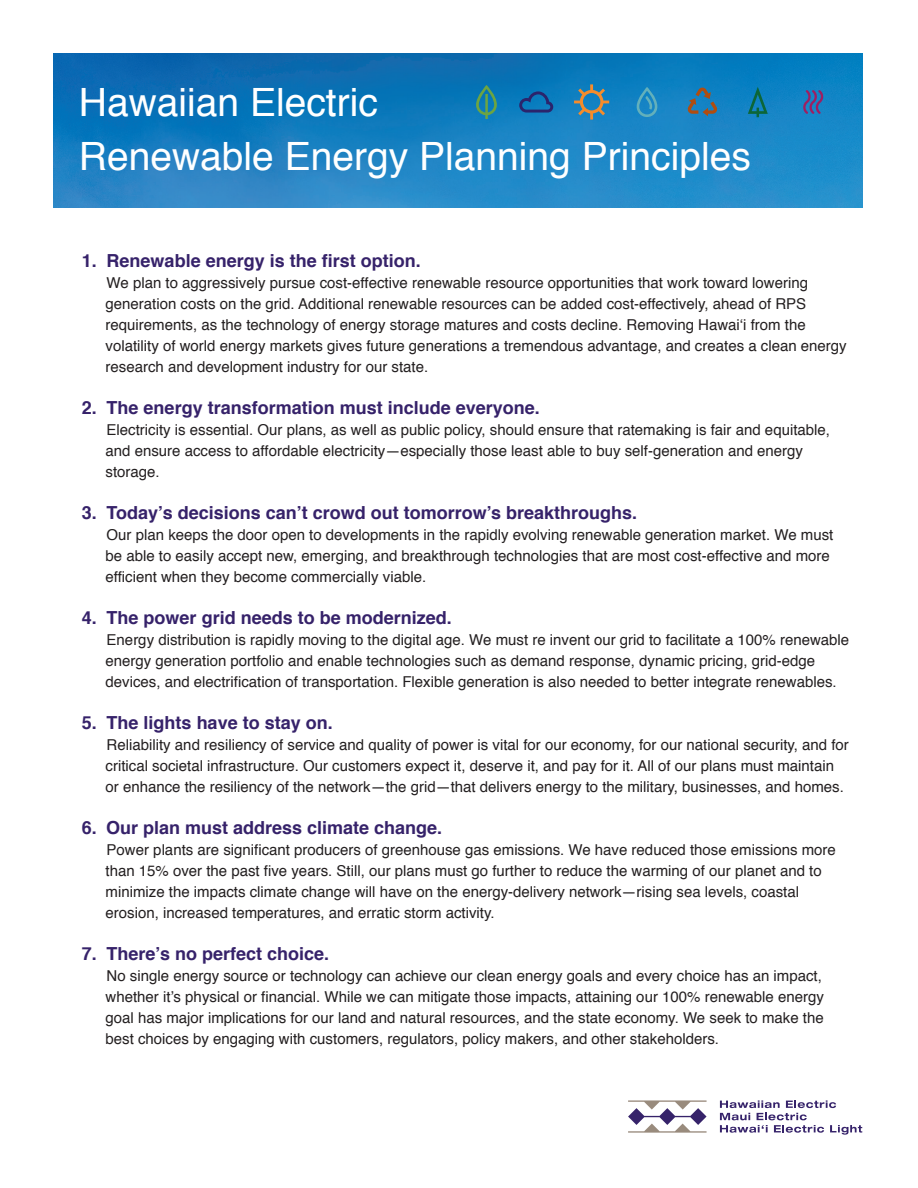
<style>
.page{position:relative;width:918px;height:1188px;background:#fff}
.page>*{position:absolute;margin:0;border:0;box-sizing:border-box;transform-origin:0 0}
.t1{font:39px/54px "Helvetica";color:#fff}
.t2{font:700 18px "Helvetica";color:#36226a}
.t3{font:15px/21px "Helvetica";color:#231f20}
</style>
<div class="page">
<img style="left:54px;top:54px;width:808px;height:154px">
<svg style="left:628px;top:1100px;width:79px;height:33px"></svg>
<svg style="left:720px;top:1100px;width:142px;height:35px"></svg>
<svg style="left:519px;top:91px;width:34px;height:22px"></svg>
<svg style="left:574px;top:84px;width:35px;height:36px"></svg>
<svg style="left:476px;top:85px;width:21px;height:34px"></svg>
<svg style="left:688px;top:88px;width:29px;height:28px"></svg>
<svg style="left:637px;top:87px;width:20px;height:30px"></svg>
<svg style="left:803px;top:90px;width:20px;height:24px"></svg>
<svg style="left:748px;top:87px;width:20px;height:30px"></svg>
<h1 class="t1" style="left:79px;top:77px;width:674px">Hawaiian Electric<br>Renewable Energy Planning Principles</h1>
<p class="t2" style="left:82px;top:246px;width:340px">1. Renewable energy is the first option.</p>
<p class="t3" style="left:106px;top:273px;width:743px">We plan to aggressively pursue cost-effective renewable resource opportunities that work toward lowering generation costs on the grid. Additional renewable resources can be added cost-effectively, ahead of RPS requirements, as the technology of energy storage matures and costs decline. Removing Hawai‘i from the volatility of world energy markets gives future generations a tremendous advantage, and creates a clean energy research and development industry for our state.</p>
<p class="t2" style="left:82px;top:393px;width:460px">2. The energy transformation must include everyone.</p>
<p class="t3" style="left:106px;top:420px;width:726px">Electricity is essential. Our plans, as well as public policy, should ensure that ratemaking is fair and equitable, and ensure access to affordable electricity—especially those least able to buy self-generation and energy storage.</p>
<p class="t2" style="left:82px;top:498px;width:557px">3. Today’s decisions can’t crowd out tomorrow’s breakthroughs.</p>
<p class="t3" style="left:106px;top:525px;width:729px">Our plan keeps the door open to developments in the rapidly evolving renewable generation market. We must be able to easily accept new, emerging, and breakthrough technologies that are most cost-effective and more efficient when they become commercially viable.</p>
<p class="t2" style="left:82px;top:603px;width:371px">4. The power grid needs to be modernized.</p>
<p class="t3" style="left:106px;top:630px;width:745px">Energy distribution is rapidly moving to the digital age. We must re invent our grid to facilitate a 100% renewable energy generation portfolio and enable technologies such as demand response, dynamic pricing, grid-edge devices, and electrification of transportation. Flexible generation is also needed to better integrate renewables.</p>
<p class="t2" style="left:82px;top:708px;width:252px">5. The lights have to stay on.</p>
<p class="t3" style="left:106px;top:735px;width:745px">Reliability and resiliency of service and quality of power is vital for our economy, for our national security, and for critical societal infrastructure. Our customers expect it, deserve it, and pay for it. All of our plans must maintain or enhance the resiliency of the network—the grid—that delivers energy to the military, businesses, and homes.</p>
<p class="t2" style="left:82px;top:813px;width:362px">6. Our plan must address climate change.</p>
<p class="t3" style="left:106px;top:840px;width:732px">Power plants are significant producers of greenhouse gas emissions. We have reduced those emissions more than 15% over the past five years. Still, our plans must go further to reduce the warming of our planet and to minimize the impacts climate change will have on the energy-delivery network—rising sea levels, coastal erosion, increased temperatures, and erratic storm activity.</p>
<p class="t2" style="left:82px;top:939px;width:249px">7. There’s no perfect choice.</p>
<p class="t3" style="left:106px;top:966px;width:720px">No single energy source or technology can achieve our clean energy goals and every choice has an impact, whether it’s physical or financial. While we can mitigate those impacts, attaining our 100% renewable energy goal has major implications for our land and natural resources, and the state economy. We seek to make the best choices by engaging with customers, regulators, policy makers, and other stakeholders.</p>
</div>
